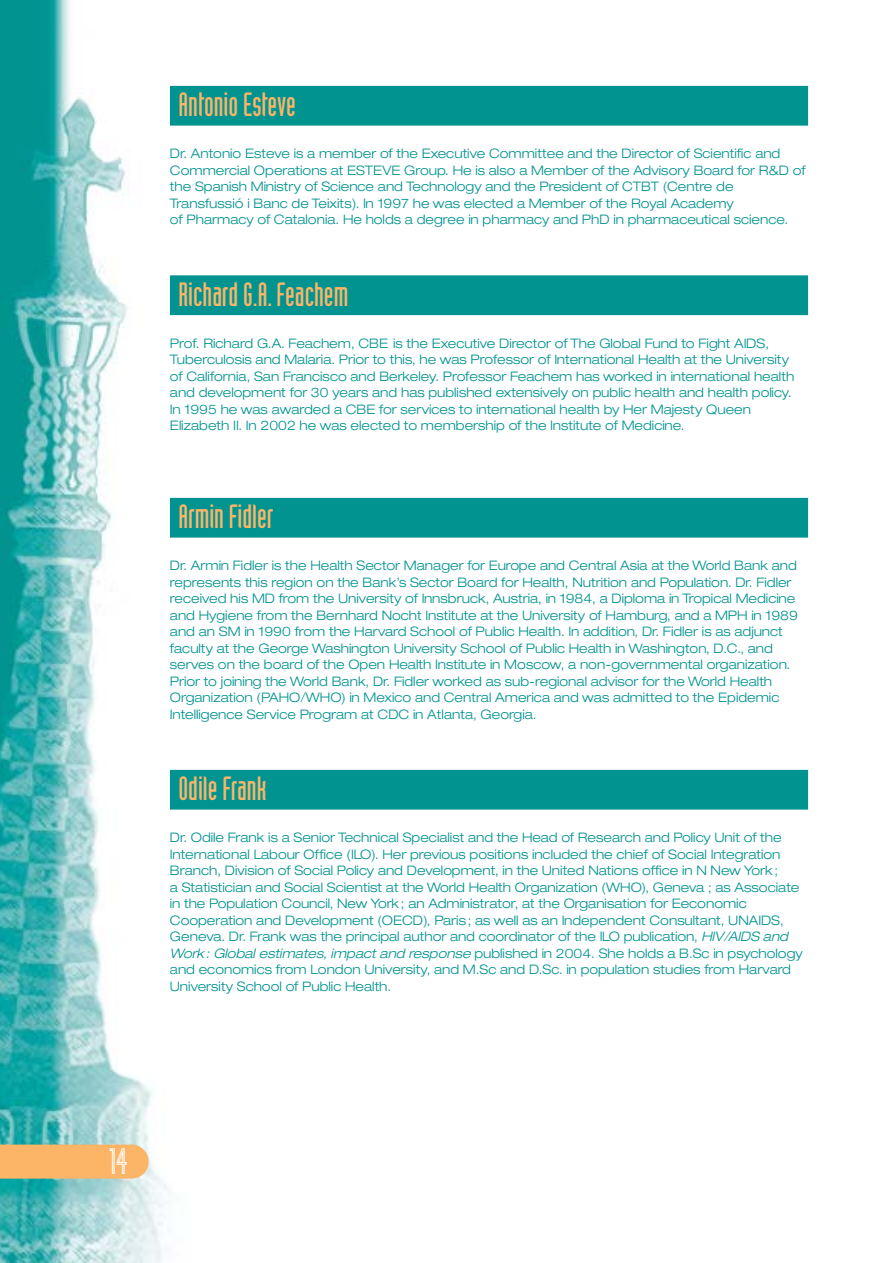
<style>
.page{position:relative;width:893px;height:1263px;background:#fff}
.page>*{position:absolute;margin:0;border:0;box-sizing:border-box;transform-origin:0 0}
.t1{font:36px "Industria Inline";color:#fff}
.t2{font:33px "Industria Solid";color:#fcb567}
.t3{font:300 expanded 13.2px/16.5px "Helvetica Neue";letter-spacing:.005em;color:#009390}
.s1{font-style:italic}
</style>
<div class="page">
<img style="left:0;top:1px;width:214px;height:1262px">
<div style="left:0;top:1145px;width:149px;height:34px;background:#fcb567"></div>
<div style="left:170px;top:86px;width:638px;height:40px;background:#009390"></div>
<div style="left:170px;top:275px;width:638px;height:40px;background:#009390"></div>
<div style="left:170px;top:498px;width:638px;height:40px;background:#009390"></div>
<div style="left:170px;top:770px;width:638px;height:40px;background:#009390"></div>
<h2 class="t2" style="left:178px;top:92px;width:119px">Antonio Esteve</h2>
<p class="t3" style="left:170px;top:146px;width:637px">Dr. Antonio Esteve is a member of the Executive Committee and the Director of Scientific and Commercial Operations at ESTEVE Group. He is also a Member of the Advisory Board for R&amp;D of the Spanish Ministry of Science and Technology and the President of CTBT (Centre de Transfussió i Banc de Teixits). In 1997 he was elected a Member of the Royal Academy<br>of Pharmacy of Catalonia. He holds a degree in pharmacy and PhD in pharmaceutical science.</p>
<h2 class="t2" style="left:178px;top:282px;width:171px">Richard G.A. Feachem</h2>
<p class="t3" style="left:170px;top:336px;width:625px">Prof. Richard G.A. Feachem, CBE is the Executive Director of The Global Fund to Fight AIDS, Tuberculosis and Malaria. Prior to this, he was Professor of International Health at the University of California, San Francisco and Berkeley. Professor Feachem has worked in international health and development for 30 years and has published extensively on public health and health policy.<br>In 1995 he was awarded a CBE for services to international health by Her Majesty Queen Elizabeth II. In 2002 he was elected to membership of the Institute of Medicine.</p>
<h2 class="t2" style="left:178px;top:504px;width:97px">Armin Fidler</h2>
<p class="t3" style="left:170px;top:558px;width:629px">Dr. Armin Fidler is the Health Sector Manager for Europe and Central Asia at the World Bank and represents this region on the Bank’s Sector Board for Health, Nutrition and Population. Dr. Fidler received his MD from the University of Innsbruck, Austria, in 1984, a Diploma in Tropical Medicine and Hygiene from the Bernhard Nocht Institute at the University of Hamburg, and a MPH in 1989 and an SM in 1990 from the Harvard School of Public Health. In addition, Dr. Fidler is as adjunct faculty at the George Washington University School of Public Health in Washington, D.C., and serves on the board of the Open Health Institute in Moscow, a non-governmental organization.<br>Prior to joining the World Bank, Dr. Fidler worked as sub-regional advisor for the World Health Organization (PAHO/WHO) in Mexico and Central America and was admitted to the Epidemic Intelligence Service Program at CDC in Atlanta, Georgia.</p>
<h2 class="t2" style="left:178px;top:776px;width:89px">Odile Frank</h2>
<p class="t3" style="left:170px;top:830px;width:634px">Dr. Odile Frank is a Senior Technical Specialist and the Head of Research and Policy Unit of the International Labour Office (ILO). Her previous positions included the chief of Social Integration Branch, Division of Social Policy and Development, in the United Nations office in N New York;<br>a Statistician and Social Scientist at the World Health Organization (WHO), Geneva ; as Associate in the Population Council, New York; an Administrator, at the Organisation for Eeconomic Cooperation and Development (OECD), Paris; as well as an Independent Consultant, UNAIDS, Geneva. Dr. Frank was the principal author and coordinator of the ILO publication, <span class="s1">HIV/AIDS and Work: Global estimates, impact and response</span> published in 2004. She holds a B.Sc in psychology and economics from London University, and M.Sc and D.Sc. in population studies from Harvard University School of Public Health.</p>
<h1 class="t1" style="left:109px;top:1148px;width:19px">14</h1>
</div>
